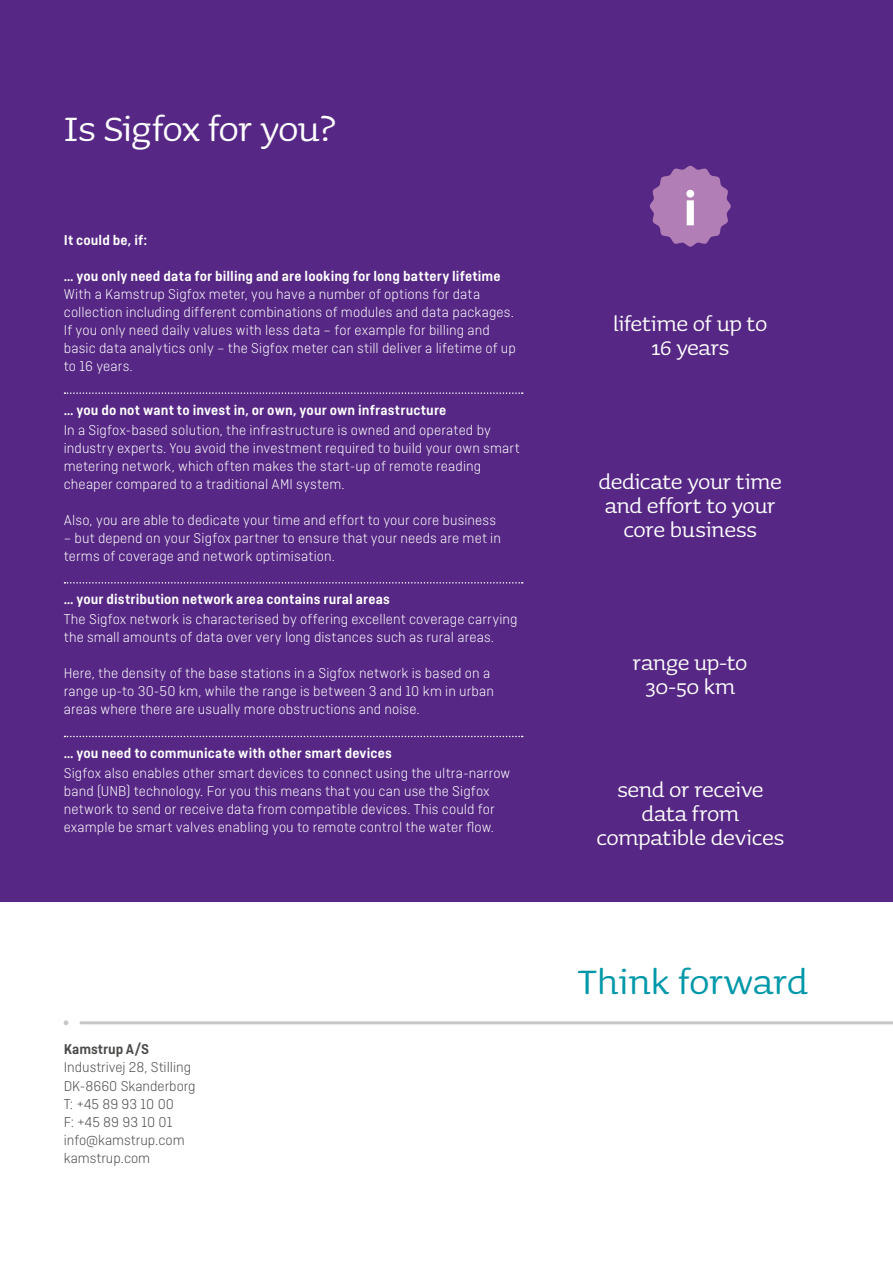
<style>
.page{position:relative;width:893px;height:1263px;background:#fff}
.page>*{position:absolute;margin:0;border:0;box-sizing:border-box;transform-origin:0 0}
.t1{font:700 51px "Ciutadella";color:#fff}
.t2{font:45px "Sauna Pro";letter-spacing:-.02em;color:#fff}
.t3{font:45px "Sauna Pro";color:#0098a9}
.t4{font:27px/24px "Sauna Pro";letter-spacing:-.015em;color:#fff;text-align:center}
.t5{font:300 15px/18px "Ciutadella";letter-spacing:.01em;color:#fff}
.t6{font:600 15px "Ciutadella";letter-spacing:.01em;color:#fff}
.t7{font:300 15px/18px "Ciutadella";color:#4a4a49}
.t8{font:600 15px "Ciutadella";color:#4a4a49}
</style>
<div class="page">
<svg style="left:64px;top:1020px;width:829px;height:5px"></svg>
<div style="left:0;top:0;width:893px;height:902px;background:#562784"></div>
<svg style="left:65px;top:392px;width:458px;height:2px"></svg>
<svg style="left:65px;top:582px;width:458px;height:2px"></svg>
<svg style="left:65px;top:736px;width:458px;height:1px"></svg>
<svg style="left:650px;top:166px;width:81px;height:81px"></svg>
<h2 class="t2" style="left:64px;top:104px;width:274px">Is Sigfox for you?</h2>
<p class="t6" style="left:64px;top:232px;width:85px">It could be, if:</p>
<p class="t6" style="left:64px;top:268px;width:438px">… you only need data for billing and are looking for long battery lifetime</p>
<p class="t5" style="left:64px;top:285px;width:454px">With a Kamstrup Sigfox meter, you have a number of options for data collection including different combinations of modules and data packages.<br>If you only need daily values with less data – for example for billing and basic data analytics only – the Sigfox meter can still deliver a lifetime of up to 16 years.</p>
<p class="t6" style="left:64px;top:401px;width:384px">… you do not want to invest in, or own, your own infrastructure</p>
<p class="t5" style="left:64px;top:421px;width:457px">In a Sigfox-based solution, the infrastructure is owned and operated by industry experts. You avoid the investment required to build your own smart metering network, which often makes the start-up of remote reading cheaper compared to a traditional AMI system.</p>
<p class="t5" style="left:64px;top:511px;width:434px">Also, you are able to dedicate your time and effort to your core business</p>
<p class="t5" style="left:64px;top:529px;width:439px">– but depend on your Sigfox partner to ensure that your needs are met in terms of coverage and network optimisation.</p>
<p class="t6" style="left:64px;top:591px;width:328px">… your distribution network area contains rural areas</p>
<p class="t5" style="left:64px;top:610px;width:455px">The Sigfox network is characterised by offering excellent coverage carrying the small amounts of data over very long distances such as rural areas.</p>
<p class="t5" style="left:64px;top:664px;width:432px">Here, the density of the base stations in a Sigfox network is based on a range up-to 30-50 km, while the range is between 3 and 10 km in urban areas where there are usually more obstructions and noise.</p>
<p class="t6" style="left:64px;top:744px;width:330px">… you need to communicate with other smart devices</p>
<p class="t5" style="left:64px;top:764px;width:448px">Sigfox also enables other smart devices to connect using the ultra-narrow band (UNB) technology. For you this means that you can use the Sigfox network to send or receive data from compatible devices. This could for example be smart valves enabling you to remote control the water flow.</p>
<p class="t8" style="left:64px;top:1041px;width:87px">Kamstrup A/S</p>
<p class="t7" style="left:64px;top:1058px;width:133px">Industrivej 28, Stilling<br>DK-8660 Skanderborg<br>T: +45 89 93 10 00<br>F: +45 89 93 10 01 info@kamstrup.com kamstrup.com</p>
<h1 class="t1" style="left:684px;top:179px;width:14px">i</h1>
<h3 class="t4" style="left:613px;top:312px;width:156px">lifetime of up to<br>16 years</h3>
<h3 class="t4" style="left:598px;top:469px;width:185px">dedicate your time and effort to your core business</h3>
<h3 class="t4" style="left:633px;top:651px;width:116px">range up-to<br>30-50 km</h3>
<h3 class="t4" style="left:596px;top:777px;width:189px">send or receive data from compatible devices</h3>
<h2 class="t3" style="left:577px;top:957px;width:232px">Think forward</h2>
</div>
